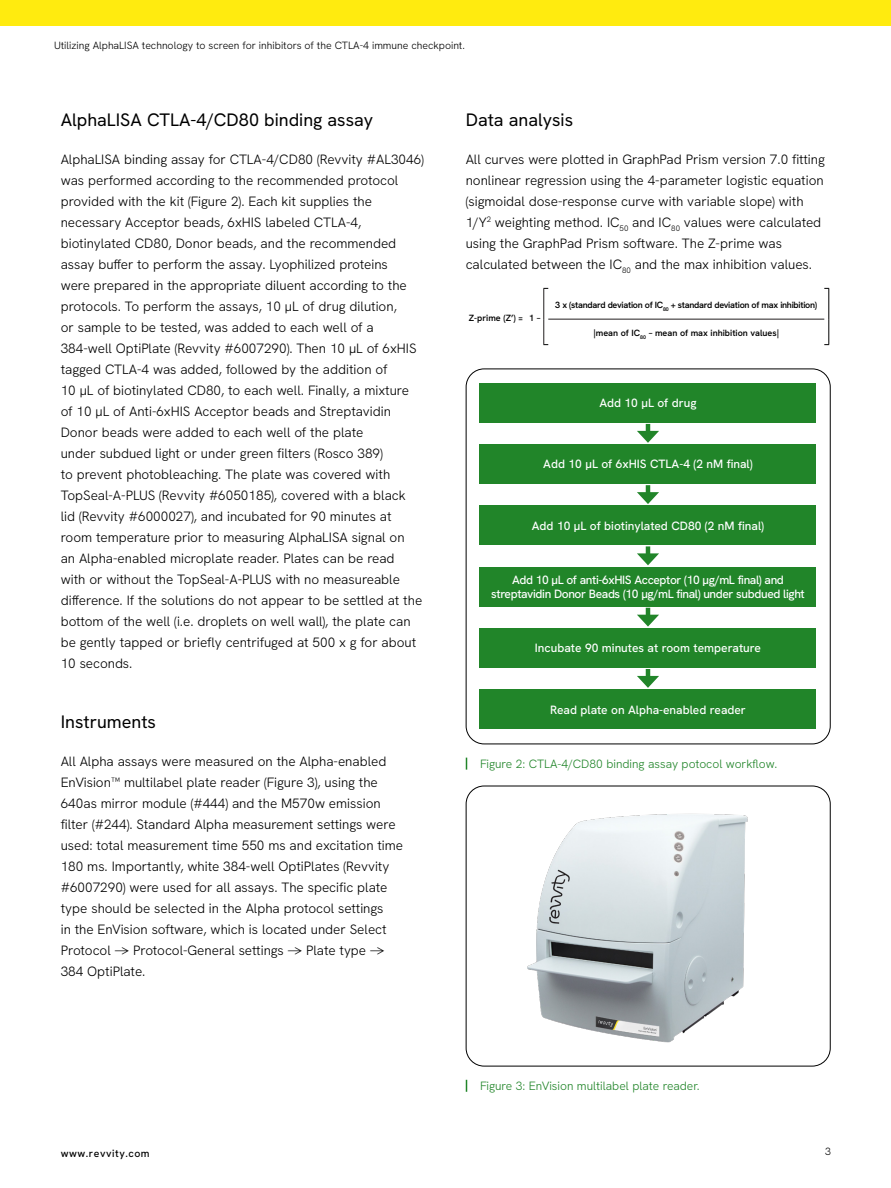
<style>
.page{position:relative;width:891px;height:1188px;background:#fff}
.page>*{position:absolute;margin:0;border:0;box-sizing:border-box;transform-origin:0 0}
.Sub_Head{font:18px "Hanken Grotesk";color:#000}
.Body_Copy{font:300 13.5px/21px "Hanken Grotesk";color:#000}
.Body_Copy-2{font:500 12px "Hanken Grotesk";letter-spacing:-.01em;color:#fff}
.Body_Copy-3{font:500 12px/14.4px "Hanken Grotesk";letter-spacing:-.03em;color:#fff;text-align:center}
.Captions{font:300 12px "Hanken Grotesk";color:#218529}
.t1{font:300 10.5px "Hanken Grotesk";color:#000}
.t2{font:500 10.5px "Hanken Grotesk";letter-spacing:.05em;color:#000}
.Body_Copy-4{font:600 9px "Hanken Grotesk";letter-spacing:-.03em;color:#000}
.Body_Copy-5{font:600 9px "Hanken Grotesk";color:#000}
</style>
<div class="page">
<div style="left:0;top:0;width:891px;height:26px;background:#ffeb0f"></div>
<hr style="left:543px;top:289px;width:1px;height:30px;background:#231f20">
<svg style="left:543px;top:319px;width:5px;height:26px"></svg>
<hr style="left:548px;top:319px;width:276px;height:1px;background:#231f20">
<hr style="left:828px;top:289px;width:1px;height:30px;background:#000">
<svg style="left:824px;top:319px;width:5px;height:26px"></svg>
<div style="left:466px;top:369px;width:364px;height:375px;border:1px solid #000;border-radius:18px"></div>
<svg style="left:466px;top:758px;width:1px;height:12px"></svg>
<img style="left:527px;top:813px;width:221px;height:230px">
<div style="left:466px;top:786px;width:364px;height:280px;border:1px solid #000;border-radius:18px"></div>
<svg style="left:466px;top:1080px;width:1px;height:12px"></svg>
<div style="left:480px;top:383px;width:336px;height:40px;background:#218529"></div>
<div style="left:480px;top:444px;width:336px;height:40px;background:#218529"></div>
<div style="left:480px;top:505px;width:336px;height:40px;background:#218529"></div>
<div style="left:480px;top:567px;width:336px;height:39px;background:#218529"></div>
<div style="left:480px;top:628px;width:336px;height:40px;background:#218529"></div>
<div style="left:480px;top:689px;width:336px;height:40px;background:#218529"></div>
<hr style="left:646px;top:424px;width:4px;height:11px;background:#218529">
<svg style="left:637px;top:431px;width:22px;height:12px"></svg>
<hr style="left:646px;top:485px;width:4px;height:11px;background:#218529">
<svg style="left:637px;top:492px;width:22px;height:12px"></svg>
<hr style="left:646px;top:546px;width:4px;height:12px;background:#218529">
<svg style="left:637px;top:553px;width:22px;height:12px"></svg>
<hr style="left:646px;top:608px;width:4px;height:11px;background:#218529">
<svg style="left:637px;top:615px;width:22px;height:12px"></svg>
<hr style="left:646px;top:669px;width:4px;height:11px;background:#218529">
<svg style="left:637px;top:676px;width:22px;height:12px"></svg>
<p class="t1" style="left:54px;top:39px;width:413px">Utilizing AlphaLISA technology to screen for inhibitors of the CTLA-4 immune checkpoint.</p>
<p class="Sub_Head" style="left:61px;top:108px;width:314px">AlphaLISA CTLA-4/CD80 binding assay</p>
<p class="Body_Copy" style="left:61px;top:148px;width:365px">AlphaLISA binding assay for CTLA-4/CD80 (Revvity #AL3046) was performed according to the recommended protocol provided with the kit (Figure 2). Each kit supplies the necessary Acceptor beads, 6xHIS labeled CTLA-4, biotinylated CD80, Donor beads, and the recommended assay buffer to perform the assay. Lyophilized proteins<br>were prepared in the appropriate diluent according to the protocols. To perform the assays, 10 µL of drug dilution,<br>or sample to be tested, was added to each well of a 384-well OptiPlate (Revvity #6007290). Then 10 µL of 6xHIS tagged CTLA-4 was added, followed by the addition of<br>10 µL of biotinylated CD80, to each well. Finally, a mixture of 10 µL of Anti-6xHIS Acceptor beads and Streptavidin Donor beads were added to each well of the plate<br>under subdued light or under green filters (Rosco 389)<br>to prevent photobleaching. The plate was covered with TopSeal-A-PLUS (Revvity #6050185), covered with a black<br>lid (Revvity #6000027), and incubated for 90 minutes at room temperature prior to measuring AlphaLISA signal on<br>an Alpha-enabled microplate reader. Plates can be read<br>with or without the TopSeal-A-PLUS with no measureable difference. If the solutions do not appear to be settled at the bottom of the well (i.e. droplets on well wall), the plate can be gently tapped or briefly centrifuged at 500 x g for about 10 seconds.</p>
<p class="Sub_Head" style="left:61px;top:710px;width:97px">Instruments</p>
<p class="Body_Copy" style="left:61px;top:750px;width:344px">All Alpha assays were measured on the Alpha-enabled EnVision™ multilabel plate reader (Figure 3), using the 640as mirror module (#444) and the M570w emission filter (#244). Standard Alpha measurement settings were used: total measurement time 550 ms and excitation time 180 ms. Importantly, white 384-well OptiPlates (Revvity #6007290) were used for all assays. The specific plate type should be selected in the Alpha protocol settings<br>in the EnVision software, which is located under Select Protocol → Protocol-General settings → Plate type → 384 OptiPlate.</p>
<p class="Sub_Head" style="left:466px;top:108px;width:109px">Data analysis</p>
<p class="Body_Copy" style="left:466px;top:148px;width:361px">All curves were plotted in GraphPad Prism version 7.0 fitting nonlinear regression using the 4-parameter logistic equation (sigmoidal dose-response curve with variable slope) with 1/Y<sup>2</sup> weighting method. IC<sub>50</sub> and IC<sub>80</sub> values were calculated using the GraphPad Prism software. The Z-prime was calculated between the IC<sub>80</sub> and the max inhibition values.</p>
<p class="Body_Copy-4" style="left:469px;top:312px;width:56px">Z-prime (Z’) =</p>
<p class="Body_Copy-4" style="left:529px;top:312px;width:13px">1 –</p>
<p class="Body_Copy-4" style="left:555px;top:299px;width:263px">3 x (standard deviation of IC<sub>80</sub> + standard deviation of max inhibition)</p>
<p class="Body_Copy-5" style="left:593px;top:327px;width:187px">|mean of IC<sub>80</sub> – mean of max inhibition values|</p>
<p class="Body_Copy-2" style="left:599px;top:395px;width:99px">Add 10 μL of drug</p>
<p class="Body_Copy-2" style="left:543px;top:457px;width:211px">Add 10 μL of 6xHIS CTLA-4 (2 nM final)</p>
<p class="Body_Copy-2" style="left:532px;top:518px;width:234px">Add 10 μL of biotinylated CD80 (2 nM final)</p>
<p class="Body_Copy-3" style="left:491px;top:572px;width:315px">Add 10 μL of anti-6xHIS Acceptor (10 μg/mL final) and streptavidin Donor Beads (10 μg/mL final) under subdued light</p>
<p class="Body_Copy-2" style="left:535px;top:640px;width:228px">Incubate 90 minutes at room temperature</p>
<p class="Body_Copy-2" style="left:550px;top:702px;width:197px">Read plate on Alpha-enabled reader</p>
<p class="Captions" style="left:480px;top:756px;width:299px">Figure 2: CTLA-4/CD80 binding assay potocol workflow.</p>
<p class="Captions" style="left:480px;top:1078px;width:221px">Figure 3: EnVision multilabel plate reader.</p>
<p class="t2" style="left:61px;top:1147px;width:90px">www.revvity.com</p>
<p class="t1" style="left:825px;top:1145px;width:7px">3</p>
</div>
